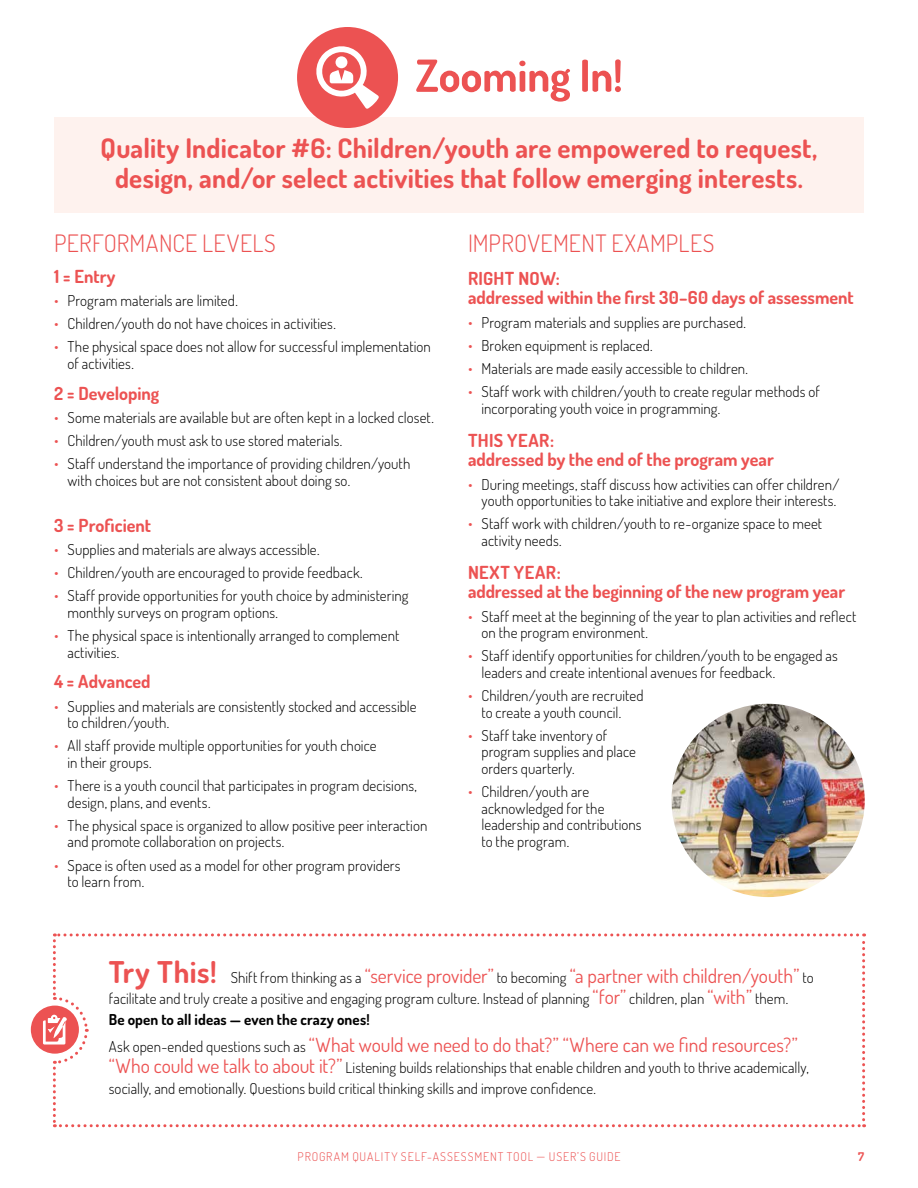
<style>
.page{position:relative;width:918px;height:1188px;background:#fff}
.page>*{position:absolute;margin:0;border:0;box-sizing:border-box;transform-origin:0 0}
.t1{font:700 27px/30px "Dosis";letter-spacing:.005em;color:#ec5252;text-align:center}
.t2{font:300 24px "Dosis";letter-spacing:.02em;color:#ec5252}
.t3{font:19.5px "Dosis";letter-spacing:-.005em;color:#ec5252}
.t4{font:700 18px/19.5px "Dosis";color:#ec5252}
.t5{font:300 15px/16.5px "Dosis";letter-spacing:.005em;color:#000}
.t6{font:300 12px "Dosis";letter-spacing:.075em;color:#ec5252}
.t7{font:700 12px "Dosis";color:#ec5252}
.s1{color:#ec5252}
.s2{font-weight:700;font-size:30px}
.s3{font-weight:300;font-size:15px;color:#000}
.s4{font-weight:400;font-size:19.5px;color:#ec5252}
.s5{font-weight:700}
</style>
<div class="page">
<div style="left:54px;top:117px;width:810px;height:95px;background:#fef2ee"></div>
<svg style="left:297px;top:27px;width:101px;height:101px"></svg>
<svg style="left:416px;top:59px;width:205px;height:43px"></svg>
<svg style="left:31px;top:933px;width:834px;height:194px"></svg>
<img style="left:671px;top:704px;width:194px;height:193px;border-radius:97px">
<h1 class="t1" style="left:101px;top:133px;width:718px">Quality Indicator #6: Children/youth are empowered to request, design, and/or select activities that follow emerging interests.</h1>
<h2 class="t2" style="left:54px;top:227px;width:223px">PERFORMANCE LEVELS</h2>
<p class="t4" style="left:54px;top:266px;width:63px">1 = Entry</p>
<p class="t5" style="left:54px;top:292px;width:185px"><span class="s1">•</span> Program materials are limited.</p>
<p class="t5" style="left:54px;top:315px;width:283px"><span class="s1">•</span> Children/youth do not have choices in activities.</p>
<p class="t5" style="left:68px;top:338px;width:365px;text-indent:-14px"><span class="s1">•</span> The physical space does not allow for successful implementation of activities.</p>
<p class="t4" style="left:54px;top:383px;width:107px">2 = Developing</p>
<p class="t5" style="left:54px;top:409px;width:381px"><span class="s1">•</span> Some materials are available but are often kept in a locked closet.</p>
<p class="t5" style="left:54px;top:432px;width:290px"><span class="s1">•</span> Children/youth must ask to use stored materials.</p>
<p class="t5" style="left:68px;top:455px;width:344px;text-indent:-14px"><span class="s1">•</span> Staff understand the importance of providing children/youth with choices but are not consistent about doing so.</p>
<p class="t4" style="left:54px;top:515px;width:99px">3 = Proficient</p>
<p class="t5" style="left:54px;top:541px;width:267px"><span class="s1">•</span> Supplies and materials are always accessible.</p>
<p class="t5" style="left:54px;top:564px;width:310px"><span class="s1">•</span> Children/youth are encouraged to provide feedback.</p>
<p class="t5" style="left:68px;top:587px;width:343px;text-indent:-14px"><span class="s1">•</span> Staff provide opportunities for youth choice by administering monthly surveys on program options.</p>
<p class="t5" style="left:68px;top:627px;width:333px;text-indent:-14px"><span class="s1">•</span> The physical space is intentionally arranged to complement activities.</p>
<p class="t4" style="left:54px;top:672px;width:98px">4 = Advanced</p>
<p class="t5" style="left:68px;top:697px;width:351px;text-indent:-14px"><span class="s1">•</span> Supplies and materials are consistently stocked and accessible to children/youth.</p>
<p class="t5" style="left:68px;top:737px;width:311px;text-indent:-14px"><span class="s1">•</span> All staff provide multiple opportunities for youth choice in their groups.</p>
<p class="t5" style="left:68px;top:777px;width:351px;text-indent:-14px"><span class="s1">•</span> There is a youth council that participates in program decisions, design, plans, and events.</p>
<p class="t5" style="left:68px;top:817px;width:361px;text-indent:-14px"><span class="s1">•</span> The physical space is organized to allow positive peer interaction and promote collaboration on projects.</p>
<p class="t5" style="left:68px;top:856px;width:335px;text-indent:-14px"><span class="s1">•</span> Space is often used as a model for other program providers to learn from.</p>
<h2 class="t2" style="left:468px;top:227px;width:248px">IMPROVEMENT EXAMPLES</h2>
<p class="t4" style="left:468px;top:268px;width:387px">RIGHT NOW:<br>addressed within the first 30–60 days of assessment</p>
<p class="t5" style="left:468px;top:313px;width:280px"><span class="s1">•</span> Program materials and supplies are purchased.</p>
<p class="t5" style="left:468px;top:337px;width:186px"><span class="s1">•</span> Broken equipment is replaced.</p>
<p class="t5" style="left:468px;top:360px;width:282px"><span class="s1">•</span> Materials are made easily accessible to children.</p>
<p class="t5" style="left:482px;top:383px;width:340px;text-indent:-14px"><span class="s1">•</span> Staff work with children/youth to create regular methods of incorporating youth voice in programming.</p>
<p class="t4" style="left:468px;top:430px;width:307px">THIS YEAR:<br>addressed by the end of the program year</p>
<p class="t5" style="left:468px;top:475px;width:373px;text-align:right"><span class="s1">•</span> During meetings, staff discuss how activities can offer children/ youth opportunities to take initiative and explore their interests.</p>
<p class="t5" style="left:482px;top:515px;width:342px;text-indent:-14px"><span class="s1">•</span> Staff work with children/youth to re-organize space to meet activity needs.</p>
<p class="t4" style="left:468px;top:562px;width:379px">NEXT YEAR:<br>addressed at the beginning of the new program year</p>
<p class="t5" style="left:482px;top:607px;width:376px;text-indent:-14px"><span class="s1">•</span> Staff meet at the beginning of the year to plan activities and reflect on the program environment.</p>
<p class="t5" style="left:482px;top:647px;width:358px;text-indent:-14px"><span class="s1">•</span> Staff identify opportunities for children/youth to be engaged as leaders and create intentional avenues for feedback.</p>
<p class="t5" style="left:468px;top:687px;width:177px;text-align:center"><span class="s1">•</span> Children/youth are recruited to create a youth council.</p>
<p class="t5" style="left:482px;top:727px;width:156px;text-indent:-14px"><span class="s1">•</span> Staff take inventory of program supplies and place orders quarterly.</p>
<p class="t5" style="left:482px;top:783px;width:162px;text-indent:-14px"><span class="s1">•</span> Children/youth are acknowledged for the leadership and contributions to the program.</p>
<h3 class="t3" style="left:109px;top:963px;width:706px"><span class="s2">Try This!</span> <span class="s3">Shift from thinking as a</span> “service provider” <span class="s3">to becoming</span> “a partner with children/youth” <span class="s3">to</span></h3>
<p class="t5" style="left:109px;top:987px;width:681px;line-height:21px">facilitate and truly create a positive and engaging program culture. Instead of planning <span class="s4">“for”</span> children, plan <span class="s4">“with”</span> them.<br><span class="s5">Be open to all ideas — even the crazy ones!</span></p>
<h3 class="t3" style="left:109px;top:1032px;width:690px"><span class="s3">Ask open-ended questions such as</span> “What would we need to do that?” “Where can we find resources?”</h3>
<p class="t5" style="left:109px;top:1057px;width:702px;line-height:21px"><span class="s4">“Who could we talk to about it?”</span> Listening builds relationships that enable children and youth to thrive academically, socially, and emotionally. Questions build critical thinking skills and improve confidence.</p>
<p class="t6" style="left:298px;top:1149px;width:324px">PROGRAM QUALITY SELF-ASSESSMENT TOOL — USER’S GUIDE</p>
<p class="t7" style="left:858px;top:1149px;width:7px">7</p>
</div>
